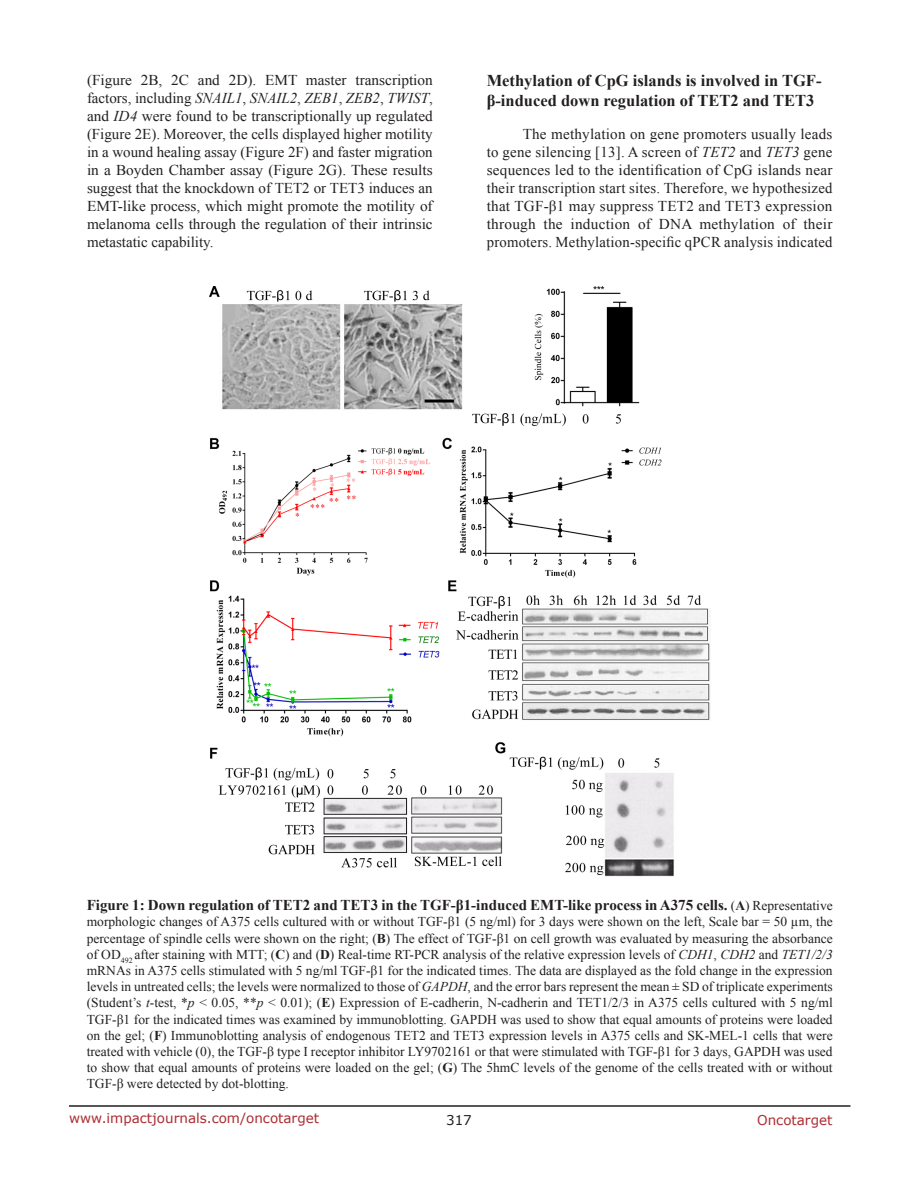
<style>
.page{position:relative;width:918px;height:1188px;background:#fff}
.page>*{position:absolute;margin:0;border:0;box-sizing:border-box;transform-origin:0 0}
.SubHeading_middle{font:700 16.5px/19.8px "Times New Roman";color:#231f20}
.BodyText{font:15px/18px "Times New Roman";letter-spacing:.01em;color:#231f20;text-align:justify}
.FigureText{font:700 15px "Times New Roman";color:#231f20}
.FigureText-2{font:13.5px/16.2px "Times New Roman";color:#231f20;text-align:justify}
.t1{font:13.5px "Verdana";color:#ac2b31}
.t2{font:13.5px "Verdana";color:#231f20}
.s1{font-style:italic}
.s2{font-weight:400;font-size:13.5px}
.s3{font-size:13.5px}
.s4{font-weight:700}
</style>
<div class="page">
<hr style="left:69px;top:1105px;width:781px;height:2px;background:#231f20">
<img style="left:209px;top:286px;width:501px;height:591px">
<p class="BodyText" style="left:87px;top:71px;width:347px">(Figure 2B, 2C and 2D). EMT master transcription factors, including <span class="s1">SNAIL1</span>, <span class="s1">SNAIL2</span>, <span class="s1">ZEB1</span>, <span class="s1">ZEB2</span>, <span class="s1">TWIST</span>, and <span class="s1">ID4</span> were found to be transcriptionally up regulated (Figure 2E). Moreover, the cells displayed higher motility in a wound healing assay (Figure 2F) and faster migration in a Boyden Chamber assay (Figure 2G). These results suggest that the knockdown of TET2 or TET3 induces an EMT-like process, which might promote the motility of melanoma cells through the regulation of their intrinsic metastatic capability.</p>
<p class="SubHeading_middle" style="left:487px;top:70px;width:336px">Methylation of CpG islands is involved in TGF&shy;β-induced down regulation of TET2 and TET3</p>
<p class="BodyText" style="left:487px;top:125px;width:347px;text-indent:36px">The methylation on gene promoters usually leads to gene silencing [13]. A screen of <span class="s1">TET2</span> and <span class="s1">TET3</span> gene sequences led to the identification of CpG islands near their transcription start sites. Therefore, we hypothesized that TGF-β1 may suppress TET2 and TET3 expression through the induction of DNA methylation of their promoters. Methylation-specific qPCR analysis indicated</p>
<p class="FigureText" style="left:87px;top:895px;width:748px">Figure 1: Down regulation of TET2 and TET3 in the TGF-β1-induced EMT-like process in A375 cells. <span class="s2">(</span><span class="s3">A</span><span class="s2">) Representative</span></p>
<p class="FigureText-2" style="left:87px;top:913px;width:748px">morphologic changes of A375 cells cultured with or without TGF-β1 (5 ng/ml) for 3 days were shown on the left, Scale bar = 50 µm, the percentage of spindle cells were shown on the right; (<span class="s4">B</span>) The effect of TGF-β1 on cell growth was evaluated by measuring the absorbance of OD<sub>492</sub> after staining with MTT; (<span class="s4">C</span>) and (<span class="s4">D</span>) Real-time RT-PCR analysis of the relative expression levels of <span class="s1">CDH1</span>, <span class="s1">CDH2</span> and <span class="s1">TET1/2/3 </span>mRNAs in A375 cells stimulated with 5 ng/ml TGF-β1 for the indicated times. The data are displayed as the fold change in the expression levels in untreated cells; the levels were normalized to those of <span class="s1">GAPDH</span>, and the error bars represent the mean ± SD of triplicate experiments (Student’s <span class="s1">t</span>-test, *<span class="s1">p</span> &lt; 0.05, **<span class="s1">p</span> &lt; 0.01); (<span class="s4">E</span>) Expression of E-cadherin, N-cadherin and TET1/2/3 in A375 cells cultured with 5 ng/ml TGF-β1 for the indicated times was examined by immunoblotting. GAPDH was used to show that equal amounts of proteins were loaded on the gel; (<span class="s4">F</span>) Immunoblotting analysis of endogenous TET2 and TET3 expression levels in A375 cells and SK-MEL-1 cells that were treated with vehicle (0), the TGF-β type I receptor inhibitor LY9702161 or that were stimulated with TGF-β1 for 3 days, GAPDH was used to show that equal amounts of proteins were loaded on the gel; (<span class="s4">G</span>) The 5hmC levels of the genome of the cells treated with or without TGF-β were detected by dot-blotting.</p>
<p class="t1" style="left:69px;top:1109px;width:252px">www.impactjournals.com/oncotarget</p>
<p class="t2" style="left:446px;top:1111px;width:27px">317</p>
<p class="t1" style="left:757px;top:1111px;width:77px">Oncotarget</p>
</div>
